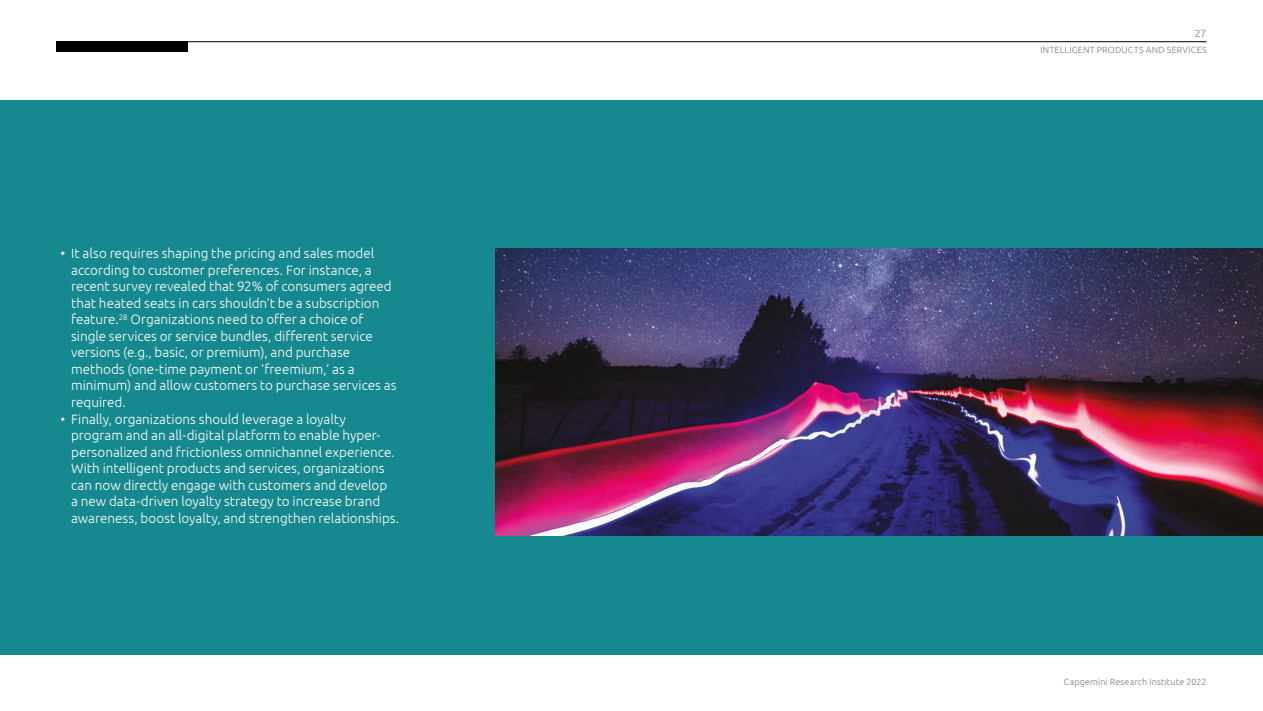
<style>
.page{position:relative;width:1263px;height:711px;background:#fff}
.page>*{position:absolute;margin:0;border:0;box-sizing:border-box;transform-origin:0 0}
.t1{font:300 13.5px/16.5px "Ubuntu";color:#fff}
.t2{font:10.5px "Ubuntu";color:#9d9d9c}
.t3{font:300 9px "Ubuntu";letter-spacing:.02em;color:#7c7b7b}
</style>
<div class="page">
<div style="left:0;top:100px;width:1263px;height:554px;background:#16888f"></div>
<img style="left:495px;top:249px;width:768px;height:286px">
<div style="left:56px;top:41px;width:131px;height:11px;background:#000"></div>
<hr style="left:186px;top:41px;width:1020px;height:1px;background:#000">
<p class="t1" style="left:71px;top:245px;width:327px;text-indent:-11px">• It also requires shaping the pricing and sales model according to customer preferences. For instance, a recent survey revealed that 92% of consumers agreed that heated seats in cars shouldn’t be a subscription feature.<sup>28</sup> Organizations need to offer a choice of single services or service bundles, different service versions (e.g., basic, or premium), and purchase methods (one-time payment or ‘freemium,’ as a minimum) and allow customers to purchase services as required.</p>
<p class="t1" style="left:71px;top:410px;width:330px;text-indent:-11px">• Finally, organizations should leverage a loyalty program and an all-digital platform to enable hyper&shy;personalized and frictionless omnichannel experience.<br>With intelligent products and services, organizations can now directly engage with customers and develop<br>a new data-driven loyalty strategy to increase brand awareness, boost loyalty, and strengthen relationships.</p>
<p class="t2" style="left:1195px;top:27px;width:13px">27</p>
<p class="t3" style="left:1040px;top:44px;width:168px">INTELLIGENT PRODUCTS AND SERVICES</p>
<p class="t3" style="left:1064px;top:676px;width:144px">Capgemini Research Institute 2022</p>
</div>
